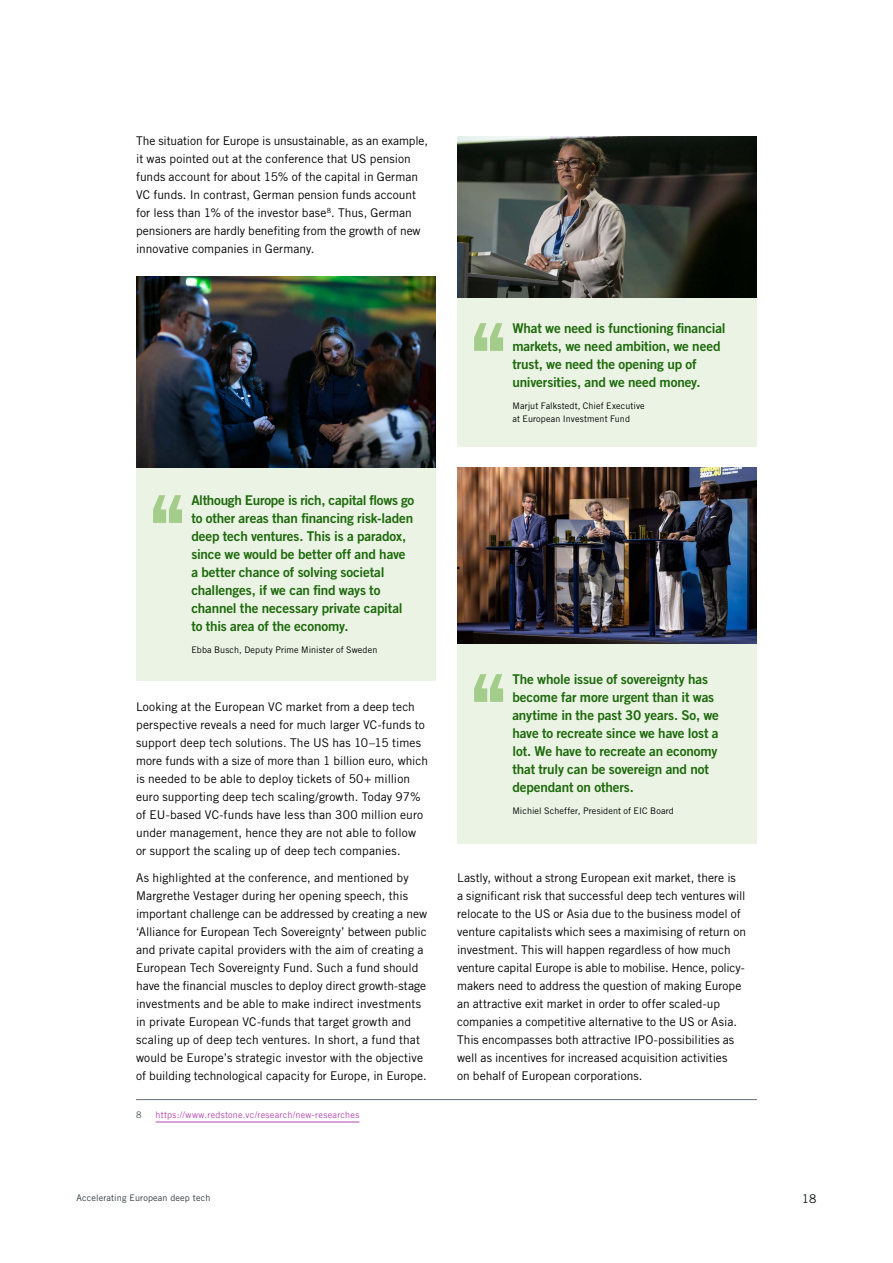
<style>
.page{position:relative;width:893px;height:1263px;background:#fff}
.page>*{position:absolute;margin:0;border:0;box-sizing:border-box;transform-origin:0 0}
.citat_grönt{font:13.5px/18px "Trade Gothic LT Pro Bd 2";letter-spacing:-.01em;color:#1e6a0c}
.t1{font:12px/18px "Trade Gothic LT Pro";letter-spacing:.005em;color:#000}
.t2{font:12px "Trade Gothic LT Pro";color:#121619}
.citat_grönt_underskrift{font:9px/13.5px "Trade Gothic LT Pro";letter-spacing:.015em;color:#000}
.Fotnot{font:9px "Trade Gothic LT Pro";letter-spacing:.025em;color:#b547af}
.t3{font:9px "Trade Gothic LT Pro";letter-spacing:.015em;color:#343a3f}
.Fotnot-2{font:9px "Trade Gothic LT Pro";color:#4d5358}
</style>
<div class="page">
<div style="left:457px;top:298px;width:300px;height:148px;background:#eaf3e4"></div>
<svg style="left:474px;top:323px;width:29px;height:28px"></svg>
<img style="left:457px;top:136px;width:300px;height:162px">
<hr style="left:136px;top:1099px;width:621px;height:1px;background:#697077">
<hr style="left:156px;top:1122px;width:203px;height:1px;background:#b547af">
<div style="left:136px;top:468px;width:300px;height:212px;background:#eaf3e4"></div>
<svg style="left:153px;top:495px;width:29px;height:28px"></svg>
<img style="left:136px;top:276px;width:300px;height:192px">
<img style="left:457px;top:468px;width:300px;height:176px">
<div style="left:457px;top:644px;width:300px;height:199px;background:#eaf3e4"></div>
<svg style="left:474px;top:674px;width:29px;height:28px"></svg>
<p class="t1" style="left:136px;top:131px;width:294px">The situation for Europe is unsustainable, as an example, it was pointed out at the conference that US pension funds account for about 15% of the capital in German VC funds. In contrast, German pension funds account for less than 1% of the investor base<sup>8</sup>. Thus, German pensioners are hardly benefiting from the growth of new innovative companies in Germany.</p>
<p class="citat_grönt" style="left:191px;top:491px;width:224px">Although Europe is rich, capital flows go to other areas than financing risk-laden deep tech ventures. This is a paradox, since we would be better off and have a better chance of solving societal challenges, if we can find ways to channel the necessary private capital to this area of the economy.</p>
<p class="citat_grönt_underskrift" style="left:191px;top:643px;width:188px">Ebba Busch, Deputy Prime Minister of Sweden</p>
<p class="t1" style="left:136px;top:698px;width:293px">Looking at the European VC market from a deep tech perspective reveals a need for much larger VC-funds to support deep tech solutions. The US has 10–15 times more funds with a size of more than 1 billion euro, which is needed to be able to deploy tickets of 50+ million euro supporting deep tech scaling/growth. Today 97% of EU-based VC-funds have less than 300 million euro under management, hence they are not able to follow or support the scaling up of deep tech companies.</p>
<p class="t1" style="left:136px;top:868px;width:292px">As highlighted at the conference, and mentioned by Margrethe Vestager during her opening speech, this important challenge can be addressed by creating a new ‘Alliance for European Tech Sovereignty’ between public and private capital providers with the aim of creating a European Tech Sovereignty Fund. Such a fund should have the financial muscles to deploy direct growth-stage investments and be able to make indirect investments in private European VC-funds that target growth and scaling up of deep tech ventures. In short, a fund that would be Europe’s strategic investor with the objective of building technological capacity for Europe, in Europe.</p>
<p class="Fotnot-2" style="left:136px;top:1110px;width:7px">8</p>
<p class="Fotnot" style="left:156px;top:1110px;width:205px">https://www.redstone.vc/research/new-researches</p>
<p class="citat_grönt" style="left:512px;top:319px;width:215px">What we need is functioning financial markets, we need ambition, we need trust, we need the opening up of universities, and we need money.</p>
<p class="citat_grönt_underskrift" style="left:512px;top:399px;width:134px">Marjut Falkstedt, Chief Executive at European Investment Fund</p>
<p class="citat_grönt" style="left:512px;top:670px;width:208px">The whole issue of sovereignty has become far more urgent than it was anytime in the past 30 years. So, we have to recreate since we have lost a lot. We have to recreate an economy that truly can be sovereign and not dependant on others.</p>
<p class="citat_grönt_underskrift" style="left:512px;top:804px;width:163px">Michiel Scheffer, President of EIC Board</p>
<p class="t1" style="left:457px;top:868px;width:290px">Lastly, without a strong European exit market, there is<br>a significant risk that successful deep tech ventures will relocate to the US or Asia due to the business model of venture capitalists which sees a maximising of return on investment. This will happen regardless of how much venture capital Europe is able to mobilise. Hence, policy&shy;makers need to address the question of making Europe an attractive exit market in order to offer scaled-up companies a competitive alternative to the US or Asia.<br>This encompasses both attractive IPO-possibilities as well as incentives for increased acquisition activities<br>on behalf of European corporations.</p>
<p class="t3" style="left:77px;top:1192px;width:135px">Accelerating European deep tech</p>
<p class="t2" style="left:802px;top:1191px;width:16px">18</p>
</div>
